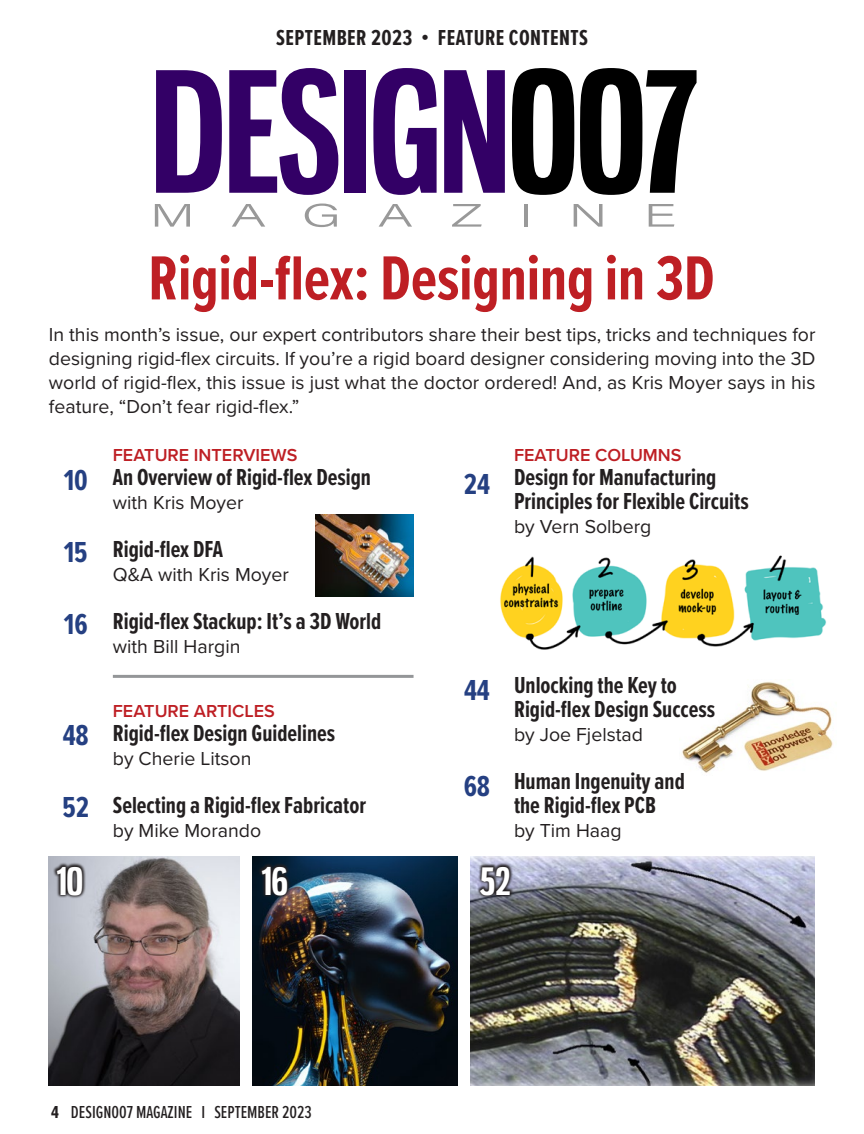
<style>
.page{position:relative;width:864px;height:1134px;background:#fff}
.page>*{position:absolute;margin:0;border:0;box-sizing:border-box;transform-origin:0 0}
.Paragraph_-_Main_tex{font:700 64.5px "Proxima Nova Ex Cn";color:#be1f24}
.t1{font:700 37.05px "Gnuolane Rg";color:#fff;scale:1.05 1}
.t2{font:700 30px "Proxima Nova Ex Cn";color:#254082}
.Tne_New_Body_Style{font:700 24px "Proxima Nova Ex Cn";color:#231f20}
.t3{font:700 22.5px "Proxima Nova Ex Cn";letter-spacing:.02em;color:#231f20}
.Paragraph_-_Main_tex-2{font:19.5px/24px "Proxima Nova";color:#231f20;text-align:justify}
.Tne_New_Body_Style-2{font:19.5px "Proxima Nova";color:#231f20}
.t4{font:600 18px "Proxima Nova";color:#be1f24}
.t5{font:500 18px "Proxima Nova Ex Cn";color:#231f20}
.s1{font-weight:700}
</style>
<div class="page">
<img style="left:253px;top:857px;width:204px;height:229px">
<img style="left:49px;top:856px;width:191px;height:230px">
<img style="left:682px;top:681px;width:151px;height:92px">
<svg style="left:156px;top:70px;width:66px;height:123px"></svg>
<svg style="left:229px;top:68px;width:109px;height:127px"></svg>
<div style="left:345px;top:70px;width:21px;height:123px;background:#306"></div>
<svg style="left:373px;top:68px;width:64px;height:127px"></svg>
<svg style="left:444px;top:70px;width:61px;height:123px"></svg>
<svg style="left:512px;top:68px;width:62px;height:127px"></svg>
<svg style="left:580px;top:68px;width:117px;height:127px"></svg>
<svg style="left:155px;top:204px;width:35px;height:23px"></svg>
<svg style="left:232px;top:204px;width:33px;height:23px"></svg>
<svg style="left:305px;top:204px;width:32px;height:23px"></svg>
<svg style="left:379px;top:204px;width:33px;height:23px"></svg>
<svg style="left:452px;top:204px;width:30px;height:23px"></svg>
<hr style="left:524px;top:204px;width:3px;height:23px;background:#999">
<svg style="left:574px;top:204px;width:28px;height:23px"></svg>
<svg style="left:649px;top:204px;width:25px;height:23px"></svg>
<hr style="left:113px;top:675px;width:301px;height:3px;background:#949698">
<svg style="left:53px;top:863px;width:33px;height:36px"></svg>
<svg style="left:258px;top:863px;width:33px;height:36px"></svg>
<img style="left:500px;top:555px;width:327px;height:95px">
<img style="left:315px;top:514px;width:99px;height:82px">
<img style="left:471px;top:857px;width:344px;height:229px">
<svg style="left:476px;top:863px;width:38px;height:36px"></svg>
<p class="t3" style="left:276px;top:21px;width:313px">SEPTEMBER 2023 • FEATURE CONTENTS</p>
<p class="Paragraph_-_Main_tex" style="left:148px;top:231px;width:568px">Rigid-flex: Designing in 3D</p>
<p class="Paragraph_-_Main_tex-2" style="left:49px;top:321px;width:768px">In this month’s issue, our expert contributors share their best tips, tricks and techniques for designing rigid-flex circuits. If you’re a rigid board designer considering moving into the 3D world of rigid-flex, this issue is just what the doctor ordered! And, as Kris Moyer says in his feature, “Don’t fear rigid-flex.”</p>
<p class="t2" style="left:64px;top:459px;width:26px">10</p>
<p class="t2" style="left:64px;top:531px;width:25px">15</p>
<p class="t2" style="left:64px;top:603px;width:25px">16</p>
<p class="t2" style="left:63px;top:714px;width:28px">48</p>
<p class="t2" style="left:62px;top:786px;width:28px">52</p>
<p class="t4" style="left:113px;top:441px;width:186px">FEATURE INTERVIEWS</p>
<p class="Tne_New_Body_Style" style="left:113px;top:459px;width:260px">An Overview of Rigid-flex Design</p>
<p class="Paragraph_-_Main_tex-2" style="left:113px;top:489px;width:132px">with Kris Moyer</p>
<p class="Tne_New_Body_Style" style="left:113px;top:531px;width:112px">Rigid-flex DFA</p>
<p class="Paragraph_-_Main_tex-2" style="left:113px;top:561px;width:178px">Q&amp;A with Kris Moyer</p>
<p class="Tne_New_Body_Style" style="left:113px;top:603px;width:270px">Rigid-flex Stackup: It’s a 3D World</p>
<p class="Paragraph_-_Main_tex-2" style="left:113px;top:633px;width:129px">with Bill Hargin</p>
<p class="t4" style="left:113px;top:698px;width:164px">FEATURE ARTICLES</p>
<p class="Tne_New_Body_Style" style="left:113px;top:716px;width:224px">Rigid-flex Design Guidelines</p>
<p class="Tne_New_Body_Style-2" style="left:113px;top:744px;width:140px">by Cherie Litson</p>
<p class="Tne_New_Body_Style" style="left:113px;top:788px;width:255px">Selecting a Rigid-flex Fabricator</p>
<p class="Tne_New_Body_Style-2" style="left:113px;top:816px;width:150px">by Mike Morando</p>
<p class="t2" style="left:464px;top:462px;width:28px">24</p>
<p class="t4" style="left:514px;top:441px;width:169px">FEATURE COLUMNS</p>
<p class="Tne_New_Body_Style" style="left:514px;top:459px;width:204px">Design for Manufacturing</p>
<p class="Tne_New_Body_Style" style="left:514px;top:483px;width:236px">Principles for Flexible Circuits</p>
<p class="Paragraph_-_Main_tex-2" style="left:514px;top:513px;width:139px">by Vern Solberg</p>
<p class="t2" style="left:464px;top:668px;width:27px">44</p>
<p class="t2" style="left:464px;top:764px;width:28px">68</p>
<p class="Tne_New_Body_Style" style="left:514px;top:668px;width:164px">Unlocking the Key to</p>
<p class="Tne_New_Body_Style" style="left:514px;top:692px;width:203px">Rigid-flex Design Success</p>
<p class="Paragraph_-_Main_tex-2" style="left:514px;top:722px;width:130px">by Joe Fjelstad</p>
<p class="Tne_New_Body_Style" style="left:514px;top:764px;width:172px">Human Ingenuity and</p>
<p class="Tne_New_Body_Style" style="left:514px;top:788px;width:143px">the Rigid-flex PCB</p>
<p class="Paragraph_-_Main_tex-2" style="left:514px;top:818px;width:109px">by Tim Haag</p>
<p class="t1" style="left:57px;top:859px;width:27px">10</p>
<p class="t1" style="left:262px;top:859px;width:27px">16</p>
<p class="t1" style="left:480px;top:859px;width:31px">52</p>
<p class="t5" style="left:51px;top:1099px;width:262px"><span class="s1">4</span> DESIGN007 MAGAZINE I SEPTEMBER 2023</p>
</div>
